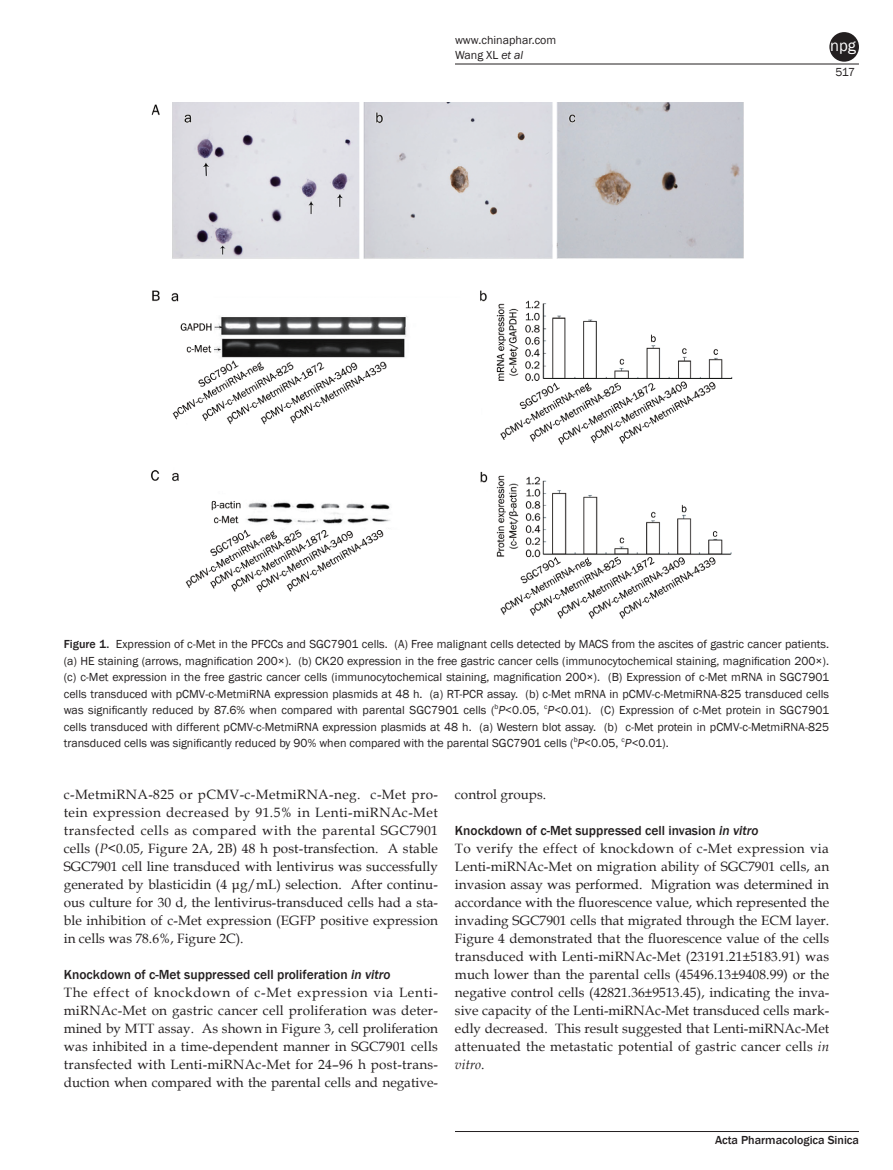
<style>
.page{position:relative;width:893px;height:1170px;background:#fff}
.page>*{position:absolute;margin:0;border:0;box-sizing:border-box;transform-origin:0 0}
.t1{font:16.5px "Franklin Gothic Book 2";color:#fff}
.t2{font:13.5px/18px "Book Antiqua 2";color:#231f20;text-align:justify}
.t3{font:13.5px "Book Antiqua";color:#231f20}
.t4{font:500 13.5px "Franklin Gothic";color:#231f20}
.t5{font:italic 13.5px "Book Antiqua";color:#231f20}
.t6{font:12px/16.5px "Franklin Gothic";color:#231f20}
.t7{font:12px/15px "Franklin Gothic Book 2";color:#231f20}
.t8{font:500 12px "Franklin Gothic";color:#231f20}
.s1{font-family:"Franklin Gothic Book Italic 2"}
.s2{font-family:"Franklin Gothic";font-weight:500}
.s3{font-family:"Franklin Gothic Book 2"}
.s4{font-family:"Book Antiqua";font-style:italic}
.s5{font-family:"Book Antiqua 2"}
.s6{font-style:italic}
.s7{font-family:"Book Antiqua 2";font-style:normal}
</style>
<div class="page">
<hr style="left:455px;top:64px;width:404px;height:1px;background:#231f20">
<hr style="left:455px;top:1131px;width:404px;height:1px;background:#231f20">
<div style="left:829px;top:32px;width:30px;height:30px;background:#231f20;border-radius:50%"></div>
<img style="left:151px;top:102px;width:592px;height:517px">
<p class="t7" style="left:455px;top:32px;width:103px">www.chinaphar.com<br>Wang XL <span class="s1">et al</span></p>
<p class="t1" style="left:830px;top:35px;width:27px">npg</p>
<p class="t7" style="left:835px;top:65px;width:21px">517</p>
<p class="t7" style="left:64px;top:637px;width:767px"><span class="s2">Figure 1.</span> Expression of c-Met in the PFCCs and SGC7901 cells. (A) Free malignant cells detected by MACS from the ascites of gastric cancer patients.</p>
<p class="t6" style="left:64px;top:653px;width:767px">(a) HE staining (arrows, magnification 200×). (b) CK20 expression in the free gastric cancer cells (immunocytochemical staining, magnification 200×). (c) c-Met expression in the free gastric cancer cells (immunocytochemical staining, magnification 200×). (B) Expression of c-Met mRNA in SGC7901</p>
<p class="t7" style="left:64px;top:686px;width:767px">cells transduced with pCMV-c-MetmiRNA expression plasmids at 48 h. (a) RT-PCR assay. (b) c-Met mRNA in pCMV-c-MetmiRNA-825 transduced cells</p>
<p class="t6" style="left:64px;top:702px;width:767px">was significantly reduced by 87.6% when compared with parental SGC7901 cells (<sup>b</sup><span class="s1">P</span><span class="s3">&lt;0.05,</span> <sup>c</sup><span class="s1">P&lt;</span><span class="s3">0.01). (C) Expression of c-Met protein in SGC7901</span></p>
<p class="t7" style="left:64px;top:719px;width:767px">cells transduced with different pCMV-c-MetmiRNA expression plasmids at 48 h. (a) Western blot assay. (b) c-Met protein in pCMV-c-MetmiRNA-825</p>
<p class="t6" style="left:64px;top:735px;width:606px">transduced cells was significantly reduced by 90% when compared with the parental SGC7901 cells (<sup>b</sup><span class="s1">P</span><span class="s3">&lt;0.05,</span> <sup>c</sup><span class="s1">P&lt;</span><span class="s3">0.01).</span></p>
<p class="t2" style="left:64px;top:785px;width:376px">c-MetmiRNA-825 or pCMV-c-MetmiRNA-neg. c-Met pro&shy;tein expression decreased by 91.5% in Lenti-miRNAc-Met transfected cells as compared with the parental SGC7901 cells (<span class="s4">P</span>&lt;0.05, Figure 2A, 2B) 48 h post-transfection. A stable SGC7901 cell line transduced with lentivirus was successfully</p>
<p class="t3" style="left:64px;top:875px;width:376px">generated by blasticidin (4 μg/mL) selection. After continu<span class="s5">-</span></p>
<p class="t2" style="left:64px;top:893px;width:376px">ous culture for 30 d, the lentivirus-transduced cells had a sta&shy;ble inhibition of c-Met expression (EGFP positive expression in cells was 78.6%, Figure 2C).</p>
<p class="t4" style="left:64px;top:966px;width:328px">Knockdown of c-Met suppressed cell proliferation <span class="s6">in vitro</span></p>
<p class="t2" style="left:64px;top:983px;width:376px">The effect of knockdown of c-Met expression via Lenti&shy;miRNAc-Met on gastric cancer cell proliferation was deter&shy;mined by MTT assay. As shown in Figure 3, cell proliferation was inhibited in a time-dependent manner in SGC7901 cells transfected with Lenti-miRNAc-Met for 24–96 h post-trans&shy;duction when compared with the parental cells and negative-</p>
<p class="t2" style="left:455px;top:785px;width:93px">control groups.</p>
<p class="t4" style="left:455px;top:822px;width:305px">Knockdown of c-Met suppressed cell invasion <span class="s6">in vitro</span></p>
<p class="t2" style="left:455px;top:839px;width:376px">To verify the effect of knockdown of c-Met expression via Lenti-miRNAc-Met on migration ability of SGC7901 cells, an invasion assay was performed. Migration was determined in</p>
<p class="t3" style="left:455px;top:893px;width:376px">accordance with the fluorescence value, which represented the</p>
<p class="t2" style="left:455px;top:911px;width:376px">invading SGC7901 cells that migrated through the ECM layer.</p>
<p class="t3" style="left:455px;top:929px;width:376px">Figure 4 demonstrated that the fluorescence value of the cells</p>
<p class="t2" style="left:455px;top:947px;width:376px">transduced with Lenti-miRNAc-Met (23191.21±5183.91) was much lower than the parental cells (45496.13±9408.99) or the negative control cells (42821.36±9513.45), indicating the inva&shy;sive capacity of the Lenti-miRNAc-Met transduced cells mark&shy;edly decreased. This result suggested that Lenti-miRNAc-Met attenuated the metastatic potential of gastric cancer cells <span class="s4">in</span></p>
<p class="t5" style="left:455px;top:1055px;width:31px">vitro<span class="s7">.</span></p>
<p class="t8" style="left:715px;top:1132px;width:145px">Acta Pharmacologica Sinica</p>
</div>
